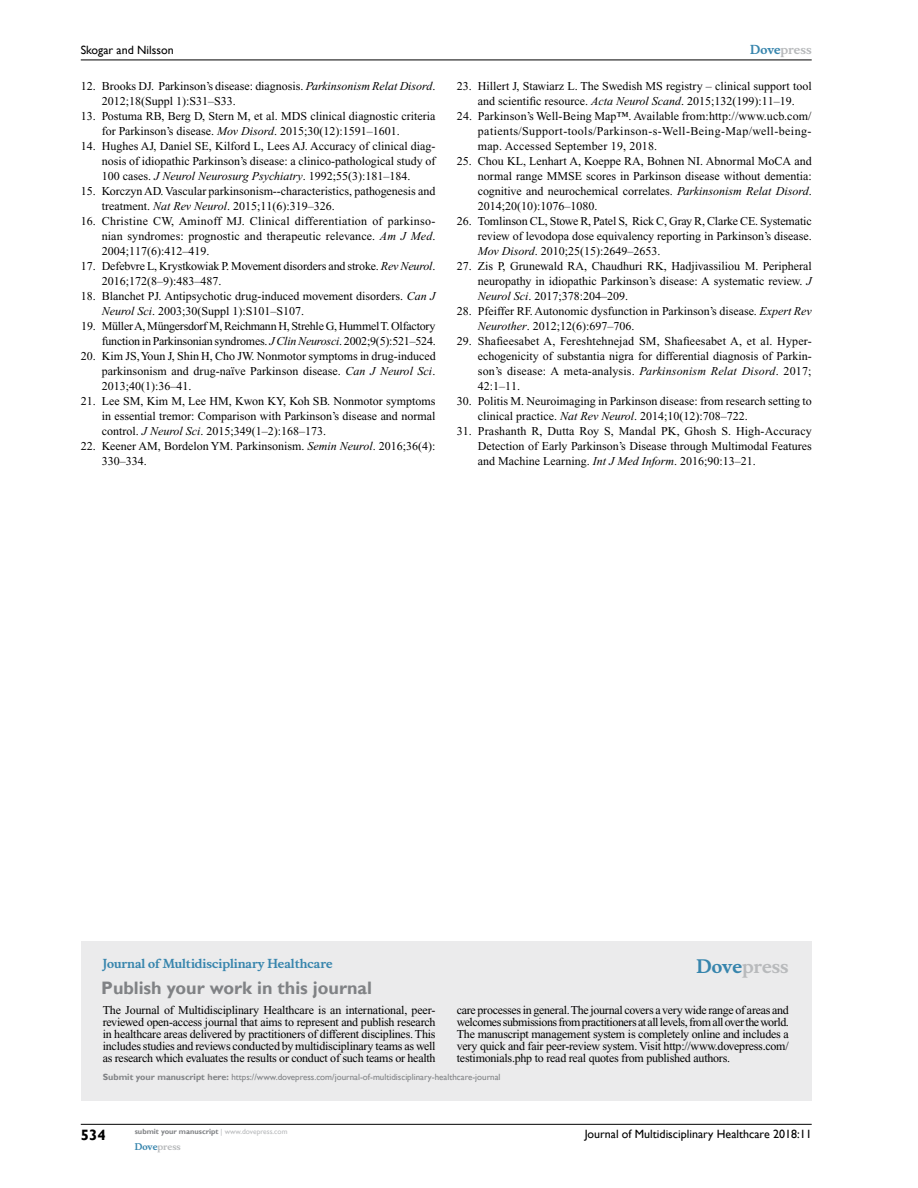
<style>
.page{position:relative;width:918px;height:1188px;background:#fff}
.page>*{position:absolute;margin:0;border:0;box-sizing:border-box;transform-origin:0 0}
.t1{font:700 18px "Gill Sans";color:#808285}
.t2{font:700 18px "Musee";color:#b8babc}
.t3{font:700 15px "Gill Sans";color:#000}
.t4{font:12px/15px "Times New Roman";color:#000;text-align:justify}
.t5{font:12px/15px "Times New Roman";letter-spacing:-.02em;color:#000;text-align:right}
.t6{font:12px "Gill Sans";color:#000}
.t7{font:700 12px "Musee";color:#3785ad}
.t8{font:700 12px "Musee";color:#b8babc}
.t9{font:9px "Gill Sans";color:#808285}
.t10{font:700 9px "Musee";color:#b8babc}
.t11{font:700 7.5px "Gill Sans";color:#808285}
.s1{font-style:italic}
.s2{color:#3785ad}
.s3{font-weight:700}
.s4{font-weight:400;color:#b8babc}
</style>
<div class="page">
<div style="left:81px;top:941px;width:731px;height:160px;background:#ebebec"></div>
<hr style="left:81px;top:1124px;width:731px;height:1px;background:#000">
<hr style="left:81px;top:60px;width:731px;height:1px;background:#000">
<p class="t6" style="left:81px;top:43px;width:94px">Skogar and Nilsson</p>
<p class="t4" style="left:102px;top:79px;width:335px;text-indent:-21px">12. Brooks DJ. Parkinson’s disease: diagnosis. <span class="s1">Parkinsonism Relat Disord</span>.<br>2012;18(Suppl 1):S31–S33.</p>
<p class="t4" style="left:102px;top:109px;width:335px;text-indent:-21px">13. Postuma RB, Berg D, Stern M, et al. MDS clinical diagnostic criteria for Parkinson’s disease. <span class="s1">Mov Disord</span>. 2015;30(12):1591–1601.</p>
<p class="t4" style="left:102px;top:139px;width:335px;text-indent:-21px">14. Hughes AJ, Daniel SE, Kilford L, Lees AJ. Accuracy of clinical diag&shy;nosis of idiopathic Parkinson’s disease: a clinico-pathological study of 100 cases. <span class="s1">J Neurol Neurosurg Psychiatry</span>. 1992;55(3):181–184.</p>
<p class="t4" style="left:102px;top:184px;width:335px;text-indent:-21px">15. Korczyn AD. Vascular parkinsonism--characteristics, pathogenesis and treatment. <span class="s1">Nat Rev Neurol</span>. 2015;11(6):319–326.</p>
<p class="t4" style="left:102px;top:214px;width:335px;text-indent:-21px">16. Christine CW, Aminoff MJ. Clinical differentiation of parkinso&shy;nian syndromes: prognostic and therapeutic relevance. <span class="s1">Am J Med</span>.<br>2004;117(6):412–419.</p>
<p class="t4" style="left:102px;top:259px;width:335px;text-indent:-21px">17. Defebvre L, Krystkowiak P. Movement disorders and stroke. <span class="s1">Rev Neurol</span>.<br>2016;172(8–9):483–487.</p>
<p class="t4" style="left:102px;top:289px;width:335px;text-indent:-21px">18. Blanchet PJ. Antipsychotic drug-induced movement disorders. <span class="s1">Can J<br>Neurol Sci</span>. 2003;30(Suppl 1):S101–S107.</p>
<p class="t5" style="left:81px;top:319px;width:356px">19. Müller A, Müngersdorf M, Reichmann H, Strehle G, Hummel T. Olfactory function in Parkinsonian syndromes. <span class="s1">J Clin Neurosci</span>. 2002;9(5):521–524.</p>
<p class="t4" style="left:102px;top:349px;width:336px;text-indent:-21px">20. Kim JS, Youn J, Shin H, Cho JW. Nonmotor symptoms in drug-induced parkinsonism and drug-naïve Parkinson disease. <span class="s1">Can J Neurol Sci</span>.<br>2013;40(1):36–41.</p>
<p class="t4" style="left:102px;top:394px;width:335px;text-indent:-21px">21. Lee SM, Kim M, Lee HM, Kwon KY, Koh SB. Nonmotor symptoms in essential tremor: Comparison with Parkinson’s disease and normal control. <span class="s1">J Neurol Sci</span>. 2015;349(1–2):168–173.</p>
<p class="t4" style="left:102px;top:439px;width:335px;text-indent:-21px">22. Keener AM, Bordelon YM. Parkinsonism. <span class="s1">Semin Neurol</span>. 2016;36(4):<br>330–334.</p>
<p class="t8" style="left:750px;top:43px;width:63px"><span class="s2">Dove</span>press</p>
<p class="t4" style="left:457px;top:79px;width:356px;text-align:center">23. Hillert J, Stawiarz L. The Swedish MS registry – clinical support tool and scientific resource. <span class="s1">Acta Neurol Scand</span>. 2015;132(199):11–19.</p>
<p class="t4" style="left:478px;top:109px;width:335px;text-indent:-21px">24. Parkinson’s Well-Being Map™. Available from:http://www.ucb.com/ patients/Support-tools/Parkinson-s-Well-Being-Map/well-being&shy;map. Accessed September 19, 2018.</p>
<p class="t4" style="left:478px;top:154px;width:335px;text-indent:-21px">25. Chou KL, Lenhart A, Koeppe RA, Bohnen NI. Abnormal MoCA and normal range MMSE scores in Parkinson disease without dementia: cognitive and neurochemical correlates. <span class="s1">Parkinsonism Relat Disord</span>.<br>2014;20(10):1076–1080.</p>
<p class="t4" style="left:478px;top:214px;width:335px;text-indent:-21px">26. Tomlinson CL, Stowe R, Patel S, Rick C, Gray R, Clarke CE. Systematic review of levodopa dose equivalency reporting in Parkinson’s disease.<br><span class="s1">Mov Disord</span>. 2010;25(15):2649–2653.</p>
<p class="t4" style="left:478px;top:259px;width:336px;text-indent:-21px">27. Zis P, Grunewald RA, Chaudhuri RK, Hadjivassiliou M. Peripheral neuropathy in idiopathic Parkinson’s disease: A systematic review. <span class="s1">J Neurol Sci</span>. 2017;378:204–209.</p>
<p class="t4" style="left:478px;top:304px;width:335px;text-indent:-21px">28. Pfeiffer RF. Autonomic dysfunction in Parkinson’s disease. <span class="s1">Expert Rev<br>Neurother</span>. 2012;12(6):697–706.</p>
<p class="t4" style="left:478px;top:334px;width:335px;text-indent:-21px">29. Shafieesabet A, Fereshtehnejad SM, Shafieesabet A, et al. Hyper&shy;echogenicity of substantia nigra for differential diagnosis of Parkin&shy;son’s disease: A meta-analysis. <span class="s1">Parkinsonism Relat Disord</span>. 2017; 42:1–11.</p>
<p class="t4" style="left:478px;top:394px;width:335px;text-indent:-21px">30. Politis M. Neuroimaging in Parkinson disease: from research setting to clinical practice. <span class="s1">Nat Rev Neurol</span>. 2014;10(12):708–722.</p>
<p class="t4" style="left:478px;top:424px;width:335px;text-indent:-21px">31. Prashanth R, Dutta Roy S, Mandal PK, Ghosh S. High-Accuracy Detection of Early Parkinson’s Disease through Multimodal Features and Machine Learning. <span class="s1">Int J Med Inform</span>. 2016;90:13–21.</p>
<p class="t7" style="left:103px;top:956px;width:231px">Journal of Multidisciplinary Healthcare</p>
<h1 class="t1" style="left:101px;top:977px;width:272px">Publish your work in this journal</h1>
<h1 class="t2" style="left:697px;top:955px;width:94px"><span class="s2">Dove</span>press</h1>
<p class="t4" style="left:103px;top:1004px;width:334px;line-height:12px">The Journal of Multidisciplinary Healthcare is an international, peer&shy;reviewed open-access journal that aims to represent and publish research in healthcare areas delivered by practitioners of different disciplines. This includes studies and reviews conducted by multidisciplinary teams as well as research which evaluates the results or conduct of such teams or health</p>
<p class="t4" style="left:457px;top:1004px;width:334px;line-height:12px">care processes in general. The journal covers a very wide range of areas and welcomes submissions from practitioners at all levels, from all over the world.<br>The manuscript management system is completely online and includes a very quick and fair peer-review system. Visit http://www.dovepress.com/ testimonials.php to read real quotes from published authors.</p>
<p class="t9" style="left:103px;top:1072px;width:399px"><span class="s3">Submit your manuscript here:</span> https://www.dovepress.com/journal-of-multidisciplinary-healthcare-journal</p>
<p class="t3" style="left:81px;top:1126px;width:26px">534</p>
<p class="t11" style="left:135px;top:1127px;width:154px">submit your manuscript <span class="s4">| www.dovepress.com</span></p>
<p class="t10" style="left:135px;top:1141px;width:48px"><span class="s2">Dove</span>press</p>
<p class="t6" style="left:585px;top:1127px;width:228px">Journal of Multidisciplinary Healthcare 2018:11</p>
</div>
